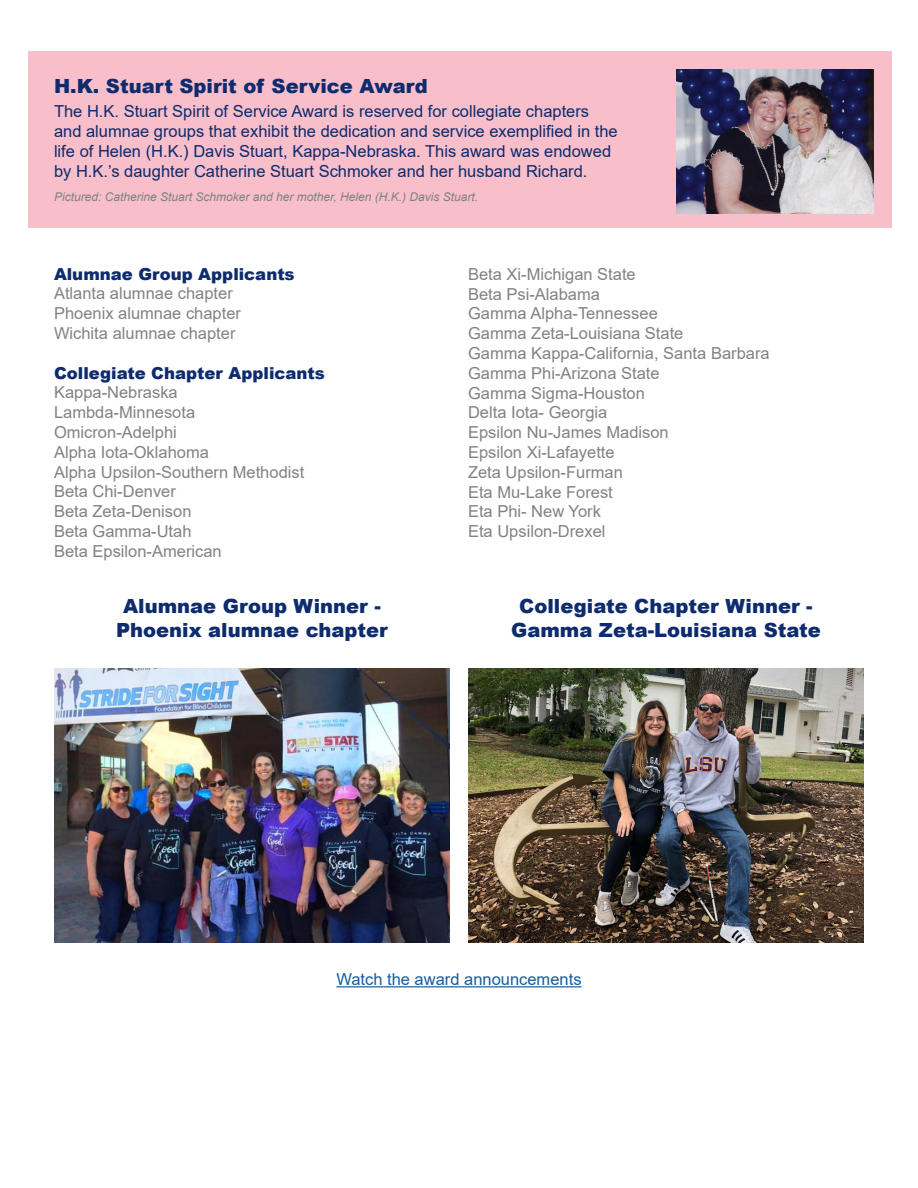
<style>
.page{position:relative;width:918px;height:1188px;background:#fff}
.page>*{position:absolute;margin:0;border:0;box-sizing:border-box;transform-origin:0 0}
.t1{font:900 19.5px "Arial";color:#0d2b6d}
.t2{font:16.5px "Arial";color:#808285}
.t3{font:16.5px/19.8px "Arial";color:#0d2b6d}
.t4{font:900 16.5px "Arial";color:#0d2b6d}
.t5{font:16.5px "Arial";color:#175d9e}
.t6{font:italic 12px "Arial";color:#808285}
</style>
<div class="page">
<div style="left:28px;top:52px;width:864px;height:176px;background:#f8beca"></div>
<img style="left:676px;top:70px;width:198px;height:144px">
<img style="left:469px;top:668px;width:394px;height:275px">
<img style="left:54px;top:668px;width:396px;height:275px">
<hr style="left:336px;top:986px;width:246px;height:1px;background:#175d9e">
<p class="t1" style="left:54px;top:72px;width:375px">H.K. Stuart Spirit of Service Award</p>
<p class="t3" style="left:54px;top:101px;width:565px">The H.K. Stuart Spirit of Service Award is reserved for collegiate chapters and alumnae groups that exhibit the dedication and service exemplified in the life of Helen (H.K.) Davis Stuart, Kappa-Nebraska. This award was endowed by H.K.’s daughter Catherine Stuart Schmoker and her husband Richard.</p>
<p class="t6" style="left:54px;top:189px;width:426px">Pictured: Catherine Stuart Schmoker and her mother, Helen (H.K.) Davis Stuart.</p>
<p class="t4" style="left:54px;top:262px;width:242px">Alumnae Group Applicants</p>
<p class="t2" style="left:54px;top:282px;width:180px">Atlanta alumnae chapter</p>
<p class="t2" style="left:54px;top:302px;width:189px">Phoenix alumnae chapter</p>
<p class="t2" style="left:54px;top:322px;width:183px">Wichita alumnae chapter</p>
<p class="t4" style="left:54px;top:361px;width:273px">Collegiate Chapter Applicants</p>
<p class="t2" style="left:54px;top:381px;width:125px">Kappa-Nebraska</p>
<p class="t2" style="left:54px;top:401px;width:143px">Lambda-Minnesota</p>
<p class="t2" style="left:54px;top:421px;width:124px">Omicron-Adelphi</p>
<p class="t2" style="left:54px;top:441px;width:156px">Alpha Iota-Oklahoma</p>
<p class="t2" style="left:54px;top:460px;width:252px">Alpha Upsilon-Southern Methodist</p>
<p class="t2" style="left:54px;top:480px;width:123px">Beta Chi-Denver</p>
<p class="t2" style="left:54px;top:500px;width:139px">Beta Zeta-Denison</p>
<p class="t2" style="left:54px;top:520px;width:139px">Beta Gamma-Utah</p>
<p class="t2" style="left:54px;top:540px;width:169px">Beta Epsilon-American</p>
<p class="t1" style="left:123px;top:592px;width:259px">Alumnae Group Winner -</p>
<p class="t1" style="left:116px;top:616px;width:273px">Phoenix alumnae chapter</p>
<p class="t2" style="left:468px;top:263px;width:169px">Beta Xi-Michigan State</p>
<p class="t2" style="left:468px;top:282px;width:134px">Beta Psi-Alabama</p>
<p class="t2" style="left:468px;top:302px;width:191px">Gamma Alpha-Tennessee</p>
<p class="t2" style="left:468px;top:322px;width:217px">Gamma Zeta-Louisiana State</p>
<p class="t2" style="left:468px;top:342px;width:303px">Gamma Kappa-California, Santa Barbara</p>
<p class="t2" style="left:468px;top:362px;width:193px">Gamma Phi-Arizona State</p>
<p class="t2" style="left:468px;top:381px;width:178px">Gamma Sigma-Houston</p>
<p class="t2" style="left:468px;top:401px;width:141px">Delta Iota- Georgia</p>
<p class="t2" style="left:468px;top:421px;width:202px">Epsilon Nu-James Madison</p>
<p class="t2" style="left:468px;top:441px;width:148px">Epsilon Xi-Lafayette</p>
<p class="t2" style="left:468px;top:461px;width:156px">Zeta Upsilon-Furman</p>
<p class="t2" style="left:468px;top:480px;width:146px">Eta Mu-Lake Forest</p>
<p class="t2" style="left:468px;top:500px;width:134px">Eta Phi- New York</p>
<p class="t2" style="left:468px;top:520px;width:139px">Eta Upsilon-Drexel</p>
<p class="t1" style="left:519px;top:592px;width:295px">Collegiate Chapter Winner -</p>
<p class="t1" style="left:511px;top:616px;width:311px">Gamma Zeta-Louisiana State</p>
<p class="t5" style="left:336px;top:968px;width:247px">Watch the award announcements</p>
</div>
